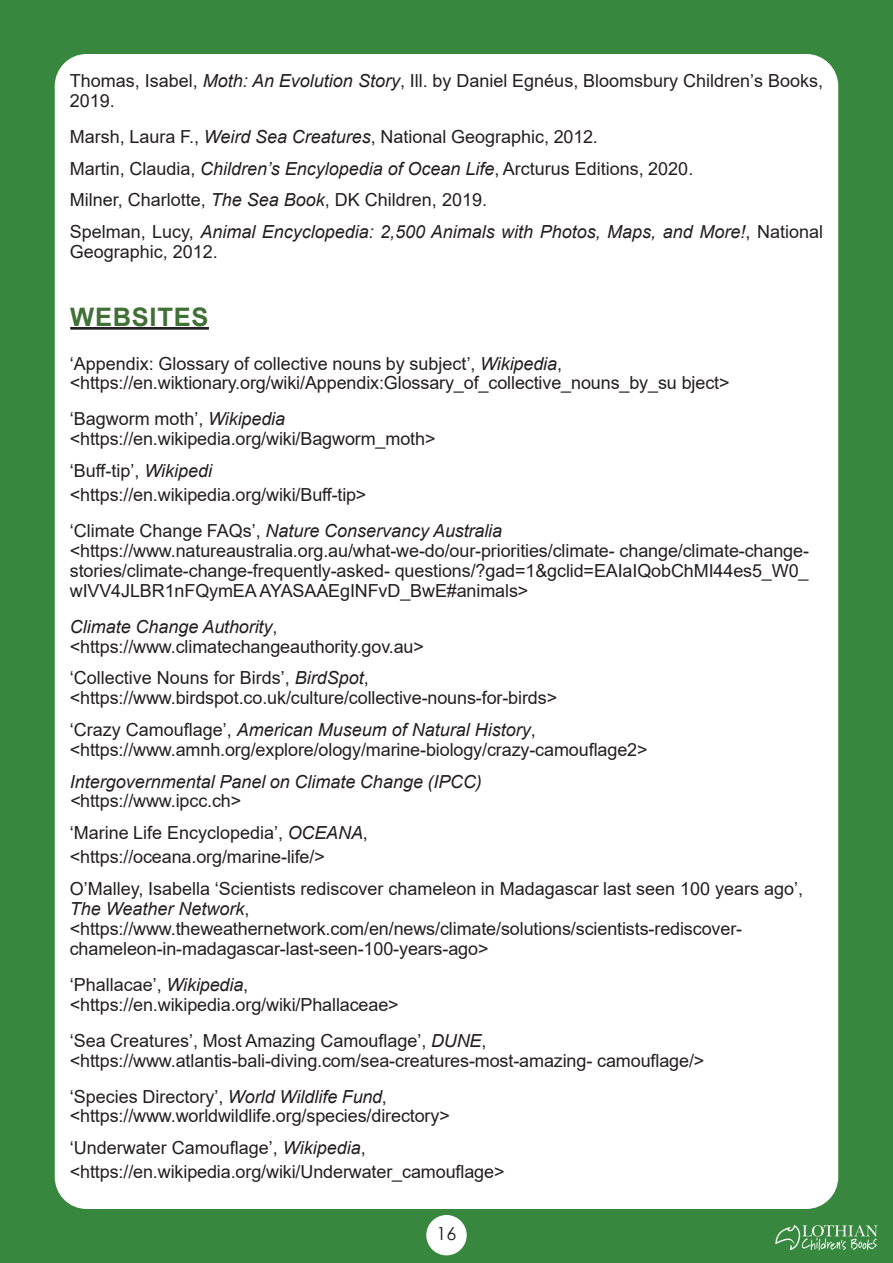
<style>
.page{position:relative;width:893px;height:1263px;background:#37873f}
.page>*{position:absolute;margin:0;border:0;box-sizing:border-box;transform-origin:0 0}
.t1{font:700 25.5px "Arial";letter-spacing:.03em;color:#3f7035}
.t2{font:18px/19.8px "Arial";letter-spacing:-.005em;color:#231f20}
.t3{font:italic 18px/19.8px "Arial";color:#231f20}
.t4{font:18px "Century Gothic";color:#231f20}
.s1{font-style:italic}
.s2{font-style:normal}
</style>
<div class="page">
<div style="left:55px;top:54px;width:783px;height:1155px;background:#fff;border-radius:32px"></div>
<div style="left:426px;top:1215px;width:41px;height:40px;background:#fff;border-radius:50%"></div>
<img style="left:774px;top:1216px;width:105px;height:45px">
<hr style="left:70px;top:327px;width:139px;height:3px;background:#231f20">
<p class="t2" style="left:70px;top:71px;width:755px">Thomas, Isabel, <span class="s1">Moth: An Evolution Story</span>, Ill. by Daniel Egnéus, Bloomsbury Children’s Books,<br>2019.</p>
<p class="t2" style="left:70px;top:120px;width:755px;line-height:31.8px">Marsh, Laura F., <span class="s1">Weird Sea Creatures</span>, National Geographic, 2012.<br>Martin, Claudia, <span class="s1">Children’s Encylopedia of Ocean Life</span>, Arcturus Editions, 2020.<br>Milner, Charlotte, <span class="s1">The Sea Book</span>, DK Children, 2019.<br>Spelman, Lucy, <span class="s1">Animal Encyclopedia: 2,500 Animals with Photos, Maps, and More!</span>, National</p>
<p class="t2" style="left:70px;top:242px;width:150px">Geographic, 2012.</p>
<h1 class="t1" style="left:70px;top:299px;width:140px">WEBSITES</h1>
<p class="t2" style="left:70px;top:353px;width:661px">‘Appendix: Glossary of collective nouns by subject’, <span class="s1">Wikipedia</span>, &lt;https://en.wiktionary.org/wiki/Appendix:Glossary_of_collective_nouns_by_su bject&gt;</p>
<p class="t2" style="left:70px;top:409px;width:367px">‘Bagworm moth’, <span class="s1">Wikipedia </span>&lt;https://en.wikipedia.org/wiki/Bagworm_moth&gt;</p>
<p class="t2" style="left:70px;top:459px;width:298px;line-height:24px">‘Buff-tip’, <span class="s1">Wikipedi </span>&lt;https://en.wikipedia.org/wiki/Buff-tip&gt;</p>
<p class="t2" style="left:70px;top:521px;width:741px">‘Climate Change FAQs’, <span class="s1">Nature Conservancy Australia </span>&lt;https://www.natureaustralia.org.au/what-we-do/our-priorities/climate- change/climate-change&shy;stories/climate-change-frequently-asked- questions/?gad=1&amp;gclid=EAIaIQobChMI44es5_W0_ wIVV4JLBR1nFQymEA AYASAAEgINFvD_BwE#animals&gt;</p>
<p class="t2" style="left:70px;top:616px;width:356px"><span class="s1">Climate Change Authority</span>, &lt;https://www.climatechangeauthority.gov.au&gt;</p>
<p class="t2" style="left:70px;top:668px;width:489px">‘Collective Nouns for Birds’, <span class="s1">BirdSpot</span>, &lt;https://www.birdspot.co.uk/culture/collective-nouns-for-birds&gt;</p>
<p class="t2" style="left:70px;top:720px;width:579px">‘Crazy Camouflage’, <span class="s1">American Museum of Natural History</span>, &lt;https://www.amnh.org/explore/ology/marine-biology/crazy-camouflage2&gt;</p>
<p class="t3" style="left:70px;top:772px;width:414px">Intergovernmental Panel on Climate Change (IPCC) &lt;<span class="s2">https://www.ipcc.ch&gt;</span></p>
<p class="t2" style="left:70px;top:821px;width:300px;line-height:24.2px">‘Marine Life Encyclopedia’, <span class="s1">OCEANA</span>, &lt;https://oceana.org/marine-life/&gt;</p>
<p class="t2" style="left:70px;top:879px;width:735px">O’Malley, Isabella ‘Scientists rediscover chameleon in Madagascar last seen 100 years ago’, <span class="s1">The Weather Network</span>, &lt;https://www.theweathernetwork.com/en/news/climate/solutions/scientists-rediscover&shy;chameleon-in-madagascar-last-seen-100-years-ago&gt;</p>
<p class="t2" style="left:70px;top:974px;width:330px">‘Phallacae’, <span class="s1">Wikipedia</span>, &lt;https://en.wikipedia.org/wiki/Phallaceae&gt;</p>
<p class="t2" style="left:70px;top:1030px;width:636px">‘Sea Creatures’, Most Amazing Camouflage’, <span class="s1">DUNE</span>, &lt;https://www.atlantis-bali-diving.com/sea-creatures-most-amazing- camouflage/&gt;</p>
<p class="t2" style="left:70px;top:1086px;width:382px">‘Species Directory’, <span class="s1">World Wildlife Fund</span>, &lt;https://www.worldwildlife.org/species/directory&gt;</p>
<p class="t2" style="left:70px;top:1136px;width:436px;line-height:24px">‘Underwater Camouflage’, <span class="s1">Wikipedia</span>, &lt;https://en.wikipedia.org/wiki/Underwater_camouflage&gt;</p>
<p class="t4" style="left:436px;top:1221px;width:21px">16</p>
</div>
